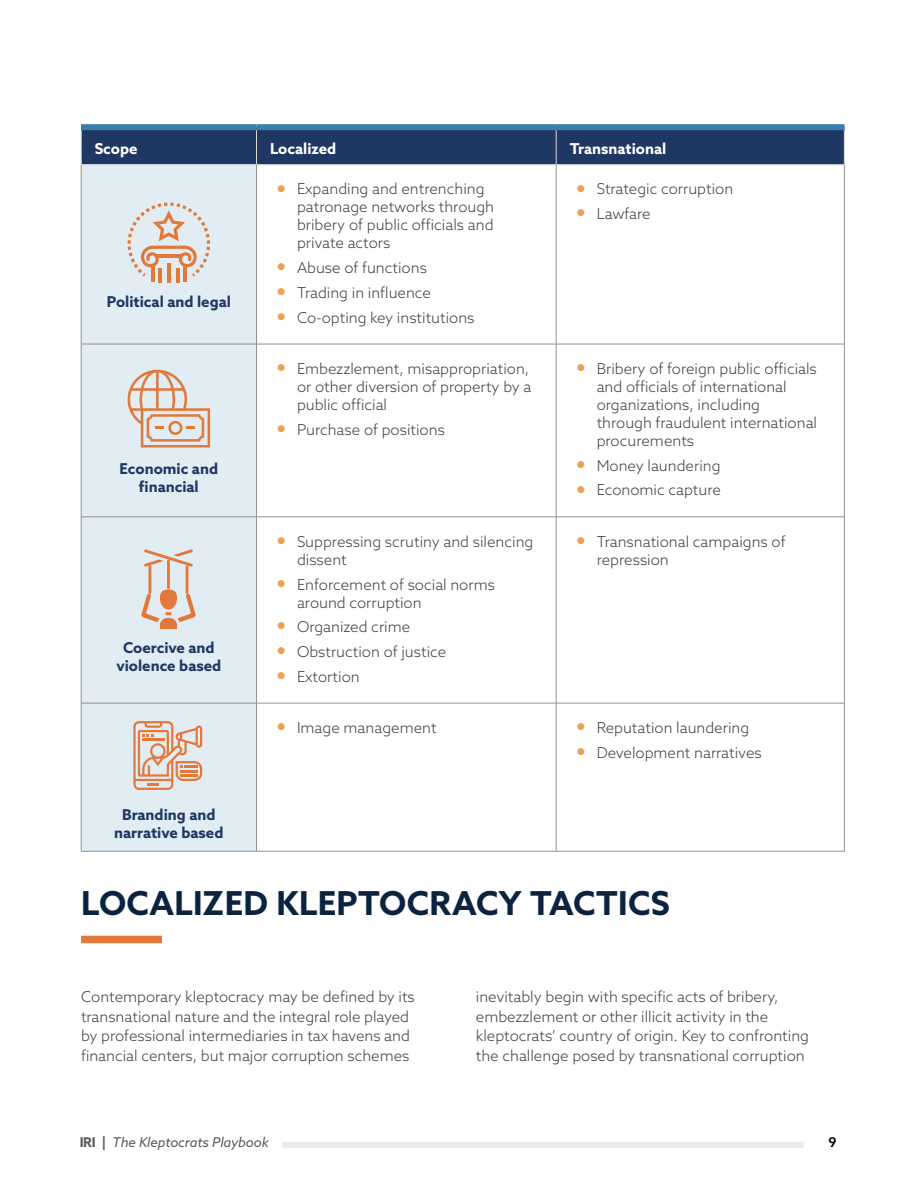
<style>
.page{position:relative;width:918px;height:1188px;background:#fff}
.page>*{position:absolute;margin:0;border:0;box-sizing:border-box;transform-origin:0 0}
.t1{font:700 33px "Azo Sans";letter-spacing:.01em;color:#0c2340}
.t2{font:300 15px/18px "Azo Sans";color:#414042}
.t3{font:700 15px/18px "Azo Sans";color:#1f3763;text-align:center}
.t4{font:700 15px "Azo Sans";color:#fff}
.t5{font:italic 13.5px "Azo Sans";letter-spacing:-.01em;color:#000}
.t6{font:500 13.5px "Azo Sans";color:#000}
.s1{font-weight:700;font-style:normal}
</style>
<div class="page">
<div style="left:282px;top:1142px;width:522px;height:6px;background:#e8ece7"></div>
<div style="left:81px;top:936px;width:81px;height:7px;background:#e2793a"></div>
<div style="left:82px;top:130px;width:762px;height:34px;background:#1f3763"></div>
<div style="left:82px;top:165px;width:174px;height:686px;background:#e1ecf3"></div>
<div style="left:81px;top:124px;width:175px;height:6px;background:#397fac"></div>
<div style="left:256px;top:124px;width:300px;height:6px;background:#397fac"></div>
<div style="left:556px;top:124px;width:289px;height:6px;background:#397fac"></div>
<hr style="left:81px;top:130px;width:1px;height:35px;background:#dad9d9">
<hr style="left:256px;top:130px;width:1px;height:35px;background:#dad9d9">
<hr style="left:556px;top:130px;width:1px;height:35px;background:#dad9d9">
<hr style="left:844px;top:130px;width:1px;height:35px;background:#dad9d9">
<hr style="left:81px;top:164px;width:175px;height:1px;background:#dad9d9">
<hr style="left:256px;top:164px;width:300px;height:1px;background:#dad9d9">
<hr style="left:556px;top:164px;width:289px;height:1px;background:#dad9d9">
<hr style="left:81px;top:165px;width:1px;height:179px;background:#8f9191">
<hr style="left:256px;top:165px;width:1px;height:179px;background:#8f9191">
<hr style="left:556px;top:165px;width:1px;height:179px;background:#8f9191">
<hr style="left:844px;top:165px;width:1px;height:179px;background:#8f9191">
<hr style="left:81px;top:344px;width:175px;height:1px;background:#8f9191">
<hr style="left:81px;top:344px;width:1px;height:173px;background:#8f9191">
<hr style="left:256px;top:344px;width:300px;height:1px;background:#8f9191">
<hr style="left:256px;top:344px;width:1px;height:173px;background:#8f9191">
<hr style="left:556px;top:344px;width:289px;height:1px;background:#8f9191">
<hr style="left:556px;top:344px;width:1px;height:173px;background:#8f9191">
<hr style="left:844px;top:344px;width:1px;height:173px;background:#8f9191">
<hr style="left:81px;top:517px;width:175px;height:1px;background:#8f9191">
<hr style="left:81px;top:517px;width:1px;height:186px;background:#8f9191">
<hr style="left:256px;top:517px;width:300px;height:1px;background:#8f9191">
<hr style="left:256px;top:517px;width:1px;height:186px;background:#8f9191">
<hr style="left:556px;top:517px;width:289px;height:1px;background:#8f9191">
<hr style="left:556px;top:517px;width:1px;height:186px;background:#8f9191">
<hr style="left:844px;top:517px;width:1px;height:186px;background:#8f9191">
<hr style="left:81px;top:703px;width:175px;height:1px;background:#8f9191">
<hr style="left:81px;top:703px;width:1px;height:148px;background:#8f9191">
<hr style="left:256px;top:703px;width:300px;height:1px;background:#8f9191">
<hr style="left:256px;top:703px;width:1px;height:148px;background:#8f9191">
<hr style="left:556px;top:703px;width:289px;height:1px;background:#8f9191">
<hr style="left:556px;top:703px;width:1px;height:148px;background:#8f9191">
<hr style="left:844px;top:703px;width:1px;height:148px;background:#8f9191">
<hr style="left:81px;top:851px;width:175px;height:1px;background:#8f9191">
<hr style="left:256px;top:851px;width:300px;height:1px;background:#8f9191">
<hr style="left:556px;top:851px;width:289px;height:1px;background:#8f9191">
<hr style="left:184px;top:266px;width:3px;height:16px;background:#e2793a">
<hr style="left:151px;top:266px;width:3px;height:16px;background:#e2793a">
<hr style="left:158px;top:268px;width:3px;height:14px;background:#e2793a">
<hr style="left:167px;top:263px;width:4px;height:19px;background:#e2793a">
<hr style="left:177px;top:268px;width:3px;height:14px;background:#e2793a">
<svg style="left:128px;top:203px;width:82px;height:74px;background:#e1d1c9"></svg>
<svg style="left:128px;top:370px;width:82px;height:78px;background:#e1cbbf"></svg>
<hr style="left:167px;top:560px;width:3px;height:29px;background:#e2793a">
<hr style="left:148px;top:565px;width:3px;height:29px;background:#e2793a">
<svg style="left:144px;top:549px;width:49px;height:18px"></svg>
<svg style="left:141px;top:589px;width:55px;height:40px;background:#e1c2af"></svg>
<hr style="left:186px;top:565px;width:2px;height:29px;background:#e2793a">
<svg style="left:133px;top:721px;width:69px;height:69px;background:#e1c0ac"></svg>
<hr style="left:180px;top:774px;width:18px;height:3px;background:#e2793a">
<p class="t4" style="left:95px;top:138px;width:44px">Scope</p>
<p class="t4" style="left:270px;top:138px;width:68px">Localized</p>
<p class="t4" style="left:570px;top:138px;width:98px">Transnational</p>
<p class="t3" style="left:107px;top:292px;width:126px">Political and legal</p>
<p class="t3" style="left:120px;top:459px;width:100px">Economic and financial</p>
<p class="t3" style="left:116px;top:639px;width:106px">Coercive and violence based</p>
<p class="t3" style="left:114px;top:805px;width:111px">Branding and narrative based</p>
<p class="t2" style="left:297px;top:180px;width:199px">Expanding and entrenching patronage networks through bribery of public officials and private actors</p>
<p class="t2" style="left:297px;top:255px;width:179px;line-height:24.8px">Abuse of functions<br>Trading in influence<br>Co-opting key institutions</p>
<p class="t2" style="left:297px;top:359px;width:236px">Embezzlement, misappropriation, or other diversion of property by a public official</p>
<p class="t2" style="left:297px;top:420px;width:149px">Purchase of positions</p>
<p class="t2" style="left:297px;top:532px;width:238px">Suppressing scrutiny and silencing dissent</p>
<p class="t2" style="left:297px;top:575px;width:200px">Enforcement of social norms around corruption</p>
<p class="t2" style="left:297px;top:614px;width:151px;line-height:24.8px">Organized crime<br>Obstruction of justice<br>Extortion</p>
<p class="t2" style="left:597px;top:177px;width:138px;line-height:24.8px">Strategic corruption<br>Lawfare</p>
<p class="t2" style="left:597px;top:359px;width:222px">Bribery of foreign public officials and officials of international organizations, including through fraudulent international procurements</p>
<p class="t2" style="left:597px;top:453px;width:126px;line-height:24.8px">Money laundering<br>Economic capture</p>
<p class="t2" style="left:597px;top:532px;width:190px">Transnational campaigns of repression</p>
<p class="t2" style="left:297px;top:719px;width:141px">Image management</p>
<p class="t2" style="left:597px;top:715px;width:167px;line-height:24.8px">Reputation laundering<br>Development narratives</p>
<h1 class="t1" style="left:81px;top:882px;width:590px">LOCALIZED KLEPTOCRACY TACTICS</h1>
<p class="t2" style="left:81px;top:987px;width:335px;line-height:19.5px">Contemporary kleptocracy may be defined by its transnational nature and the integral role played by professional intermediaries in tax havens and financial centers, but major corruption schemes</p>
<p class="t2" style="left:476px;top:987px;width:335px;line-height:19.5px">inevitably begin with specific acts of bribery, embezzlement or other illicit activity in the kleptocrats’ country of origin. Key to confronting the challenge posed by transnational corruption</p>
<p class="t5" style="left:79px;top:1133px;width:191px"><span class="s1">IRI |</span> The Kleptocrats Playbook</p>
<p class="t6" style="left:829px;top:1134px;width:10px">9</p>
</div>
